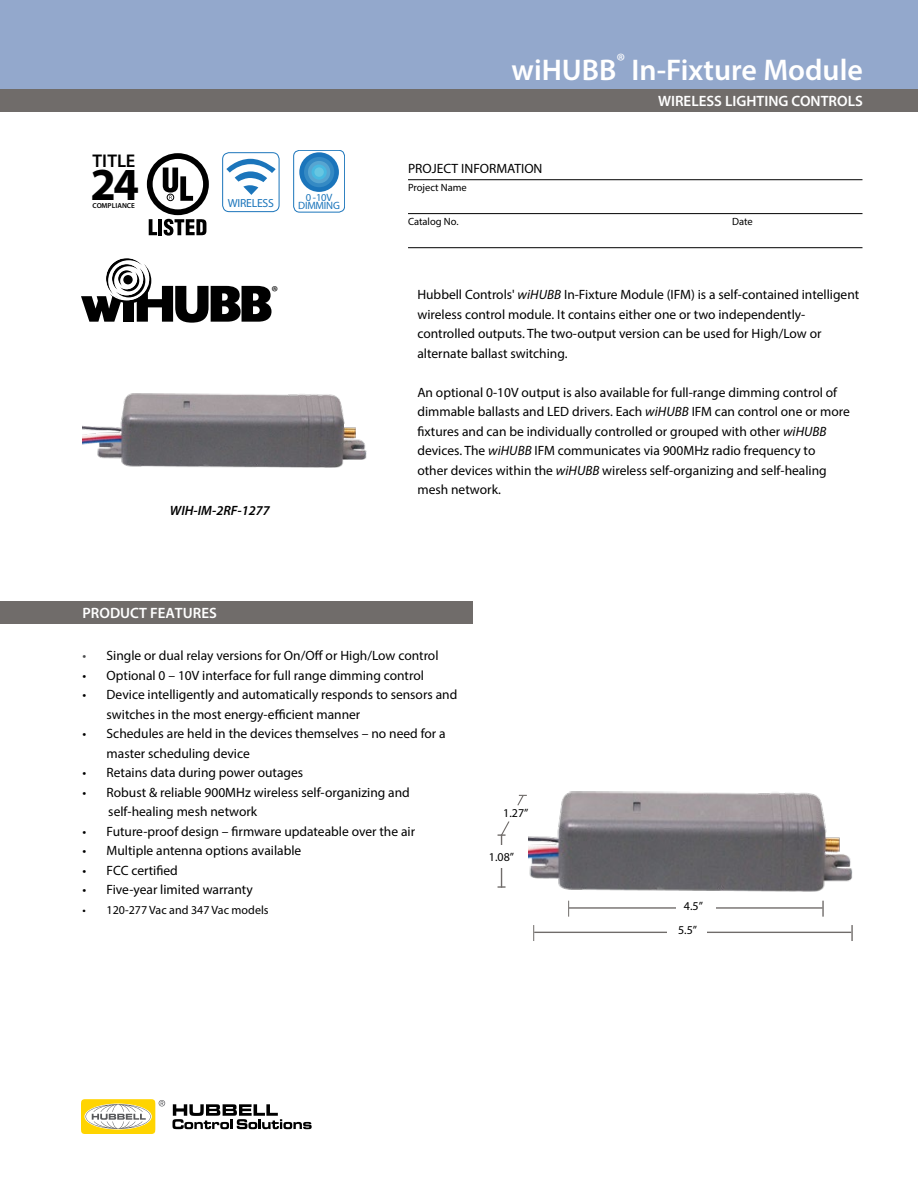
<style>
.page{position:relative;width:918px;height:1188px;background:#fff}
.page>*{position:absolute;margin:0;border:0;box-sizing:border-box;transform-origin:0 0}
.t1{font:700 46.05px "Myriad Pro";color:#000}
.t2{font:600 30px "Myriad Pro";color:#fff}
.t3{font:600 18.45px "Myriad Pro";color:#000}
.t4{font:15.9px "Myriad Pro";color:#000}
.t5{font:600 15px "Myriad Pro";color:#fff}
.t6{font:13.5px/19.5px "Myriad Pro";color:#000}
.t7{font:italic 600 13.5px "Myriad Pro";color:#000}
.t8{font:12px "Myriad Pro";color:#000}
.t9{font:11.7px "Myriad Pro";letter-spacing:-.02em;color:#1b75bb}
.t10{font:10.65px/7.9px "Myriad Pro";letter-spacing:-.02em;color:#1b75bb;text-align:center}
.t11{font:10.5px "Myriad Pro";color:#000}
.t12{font:600 7.2px "Myriad Pro";color:#000}
.s1{font-style:italic}
.s2{color:#4c4d4f}
</style>
<div class="page">
<img style="left:529px;top:792px;width:324px;height:125px">
<div style="left:0;top:0;width:918px;height:90px;background:#93a8cc"></div>
<div style="left:0;top:90px;width:918px;height:22px;background:#706c6a"></div>
<hr style="left:408px;top:179px;width:455px;height:1px;background:#000">
<hr style="left:408px;top:213px;width:455px;height:1px;background:#000">
<hr style="left:408px;top:247px;width:455px;height:1px;background:#000">
<div style="left:0;top:601px;width:472px;height:22px;background:#706c6a"></div>
<hr style="left:569px;top:907px;width:254px;height:2px;background:#706c6a">
<svg style="left:568px;top:901px;width:1px;height:16px"></svg>
<svg style="left:822px;top:901px;width:2px;height:16px"></svg>
<hr style="left:501px;top:835px;width:1px;height:53px;background:#706c6a">
<svg style="left:498px;top:886px;width:8px;height:2px"></svg>
<div style="left:495px;top:845px;width:13px;height:23px;background:#fff"></div>
<div style="left:676px;top:902px;width:40px;height:13px;background:#fff"></div>
<hr style="left:534px;top:932px;width:317px;height:1px;background:#706c6a">
<svg style="left:533px;top:925px;width:1px;height:16px"></svg>
<svg style="left:851px;top:925px;width:2px;height:16px"></svg>
<div style="left:667px;top:926px;width:40px;height:14px;background:#fff"></div>
<svg style="left:498px;top:794px;width:29px;height:43px"></svg>
<img style="left:82px;top:393px;width:284px;height:75px">
<div style="left:299px;top:152px;width:40px;height:40px;background:#1b75bb;border-radius:50%"></div>
<div style="left:304px;top:157px;width:30px;height:30px;background:#358ac4;border-radius:50%"></div>
<div style="left:308px;top:161px;width:22px;height:22px;background:#57a5d1;border-radius:50%"></div>
<div style="left:312px;top:165px;width:15px;height:15px;background:#48b8e0;border-radius:50%"></div>
<div style="left:314px;top:167px;width:10px;height:10px;background:#67c6e1;border-radius:50%"></div>
<div style="left:293px;top:150px;width:52px;height:62px;border:1px solid #1b75bb;border-radius:6px"></div>
<svg style="left:226px;top:159px;width:50px;height:36px"></svg>
<div style="left:222px;top:152px;width:57px;height:60px;border:1px solid #1b75bb;border-radius:7px"></div>
<svg style="left:173px;top:1104px;width:139px;height:25px"></svg>
<svg style="left:81px;top:1099px;width:84px;height:35px"></svg>
<svg style="left:81px;top:258px;width:191px;height:65px"></svg>
<svg style="left:147px;top:153px;width:62px;height:83px"></svg>
<div style="left:167px;top:194px;width:7px;height:7px;border:1px solid #000;border-radius:50%"></div>
<p class="t3" style="left:92px;top:150px;width:44px">TITLE</p>
<p class="t1" style="left:91px;top:154px;width:50px">24</p>
<p class="t12" style="left:92px;top:201px;width:44px">COMPLIANCE</p>
<p class="t9" style="left:228px;top:196px;width:48px">WIRELESS</p>
<p class="t10" style="left:298px;top:194px;width:43px">0 -10V<br>DIMMING</p>
<p class="t4" style="left:272px;top:282px;width:8px">®</p>
<p class="t7" style="left:170px;top:502px;width:101px">WIH-IM-2RF-1277</p>
<p class="t2" style="left:512px;top:51px;width:353px">wiHUBB<sup>®</sup> In-Fixture Module</p>
<p class="t5" style="left:658px;top:91px;width:206px">WIRELESS LIGHTING CONTROLS</p>
<p class="t6" style="left:408px;top:159px;width:136px">PROJECT INFORMATION</p>
<p class="t11" style="left:408px;top:181px;width:60px">Project Name</p>
<p class="t11" style="left:408px;top:215px;width:52px">Catalog No.</p>
<p class="t11" style="left:732px;top:215px;width:22px">Date</p>
<p class="t6" style="left:417px;top:285px;width:443px">Hubbell Controls' <span class="s1">wiHUBB</span> In-Fixture Module (IFM) is a self-contained intelligent wireless control module. It contains either one or two independently&shy;controlled outputs. The two-output version can be used for High/Low or alternate ballast switching.</p>
<p class="t6" style="left:417px;top:382px;width:434px">An optional 0-10V output is also available for full-range dimming control of dimmable ballasts and LED drivers. Each <span class="s1">wiHUBB</span> IFM can control one or more fixtures and can be individually controlled or grouped with other <span class="s1">wiHUBB </span>devices. The <span class="s1">wiHUBB</span> IFM communicates via 900MHz radio frequency to<br>other devices within the <span class="s1">wiHUBB</span> wireless self-organizing and self-healing mesh network.</p>
<p class="t5" style="left:83px;top:604px;width:136px">PRODUCT FEATURES</p>
<p class="t6" style="left:83px;top:646px;width:358px"><span class="s2">•</span> Single or dual relay versions for On/Off or High/Low control</p>
<p class="t6" style="left:83px;top:665px;width:343px">• Optional 0 – 10V interface for full range dimming control</p>
<p class="t6" style="left:107px;top:685px;width:352px;text-indent:-24px">• Device intelligently and automatically responds to sensors and switches in the most energy-efficient manner</p>
<p class="t6" style="left:107px;top:724px;width:341px;text-indent:-24px">• Schedules are held in the devices themselves – no need for a master scheduling device</p>
<p class="t6" style="left:83px;top:763px;width:222px">• Retains data during power outages</p>
<p class="t6" style="left:108px;top:782px;width:303px;text-indent:-26px">• Robust &amp; reliable 900MHz wireless self-organizing and self-healing mesh network</p>
<p class="t6" style="left:83px;top:821px;width:334px">• Future-proof design – firmware updateable over the air</p>
<p class="t6" style="left:83px;top:841px;width:220px">• Multiple antenna options available</p>
<p class="t6" style="left:83px;top:860px;width:97px">• FCC certified</p>
<p class="t6" style="left:83px;top:880px;width:172px">• Five-year limited warranty</p>
<p class="t8" style="left:83px;top:902px;width:188px">• 120-277 Vac and 347 Vac models</p>
<p class="t8" style="left:503px;top:806px;width:27px">1.27”</p>
<p class="t8" style="left:489px;top:850px;width:27px">1.08”</p>
<p class="t8" style="left:684px;top:898px;width:21px">4.5”</p>
<p class="t8" style="left:678px;top:923px;width:21px">5.5”</p>
</div>
